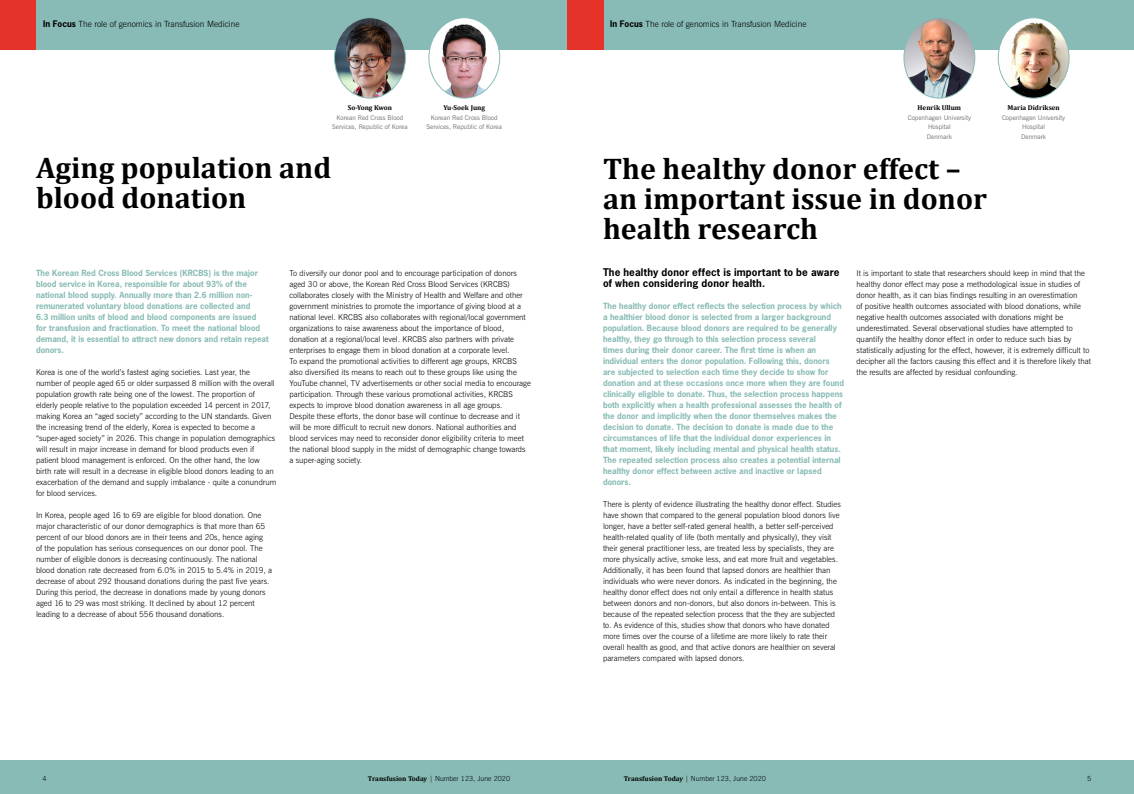
<style>
.page{position:relative;width:1134px;height:794px;background:#fff}
.page>*{position:absolute;margin:0;border:0;box-sizing:border-box;transform-origin:0 0}
.t1{font:700 30px/30px "Cambria";color:#000}
.t2{font:700 10px/11px "News Gothic";letter-spacing:.015em;color:#000}
.t3{font:300 8.5px "News Gothic BT";color:#000}
.t4{font:300 8px/11px "News Gothic BT";letter-spacing:.005em;color:#000}
.t5{font:700 8px/11px "News Gothic";color:#88bbb5}
.t6{font:300 7px "News Gothic BT";color:#000}
.t7{font:700 7px "Cambria";color:#000}
.t8{font:6.5px/9.5px "News Gothic BT";color:#706f6f;text-align:center}
.s1{font-family:"News Gothic";font-weight:700}
.s2{font-family:"Cambria";font-weight:700}
</style>
<div class="page">
<div style="left:0;top:760px;width:567px;height:34px;background:#88bbb5"></div>
<div style="left:567px;top:760px;width:567px;height:34px;background:#88bbb5"></div>
<div style="left:0;top:0;width:567px;height:50px;background:#88bbb5"></div>
<div style="left:567px;top:0;width:567px;height:50px;background:#88bbb5"></div>
<div style="left:0;top:0;width:36px;height:50px;background:#e63329"></div>
<div style="left:567px;top:0;width:36px;height:50px;background:#e63329"></div>
<img style="left:429px;top:19px;width:71px;height:79px">
<div style="left:428px;top:17px;width:72px;height:81px;border:1px solid #88bbb5;border-radius:50%"></div>
<img style="left:334px;top:19px;width:71px;height:79px">
<div style="left:334px;top:17px;width:72px;height:81px;border:1px solid #88bbb5;border-radius:50%"></div>
<img style="left:998px;top:19px;width:71px;height:79px">
<div style="left:998px;top:17px;width:71px;height:81px;border:1px solid #88bbb5;border-radius:50%"></div>
<img style="left:905px;top:19px;width:70px;height:79px">
<div style="left:903px;top:17px;width:72px;height:81px;border:1px solid #88bbb5;border-radius:50%"></div>
<p class="t3" style="left:43px;top:19px;width:198px"><span class="s1">In Focus</span> The role of genomics in Transfusion Medicine</p>
<p class="t3" style="left:610px;top:19px;width:198px"><span class="s1">In Focus</span> The role of genomics in Transfusion Medicine</p>
<p class="t7" style="left:348px;top:103px;width:46px">So-Yong Kwon</p>
<p class="t8" style="left:332px;top:113px;width:77px">Korean Red Cross Blood<br>Services, Republic of Korea</p>
<p class="t7" style="left:443px;top:103px;width:43px">Yu-Soek Jung</p>
<p class="t8" style="left:427px;top:113px;width:77px">Korean Red Cross Blood<br>Services, Republic of Korea</p>
<p class="t7" style="left:917px;top:103px;width:45px">Henrik Ullum</p>
<p class="t8" style="left:908px;top:113px;width:65px">Copenhagen University<br>Hospital<br>Denmark</p>
<p class="t7" style="left:1007px;top:103px;width:54px">Maria Didriksen</p>
<p class="t8" style="left:1002px;top:113px;width:65px">Copenhagen University<br>Hospital<br>Denmark</p>
<h1 class="t1" style="left:36px;top:152px;width:297px">Aging population and blood donation</h1>
<h1 class="t1" style="left:603px;top:153px;width:385px">The healthy donor effect – an important issue in donor health research</h1>
<p class="t5" style="left:36px;top:267px;width:234px">The Korean Red Cross Blood Services (KRCBS) is the major blood service in Korea, responsible for about 93% of the national blood supply. Annually more than 2.6 million non&shy;remunerated voluntary blood donations are collected and<br>6.3 million units of blood and blood components are issued for transfusion and fractionation. To meet the national blood demand, it is essential to attract new donors and retain repeat donors.</p>
<p class="t4" style="left:36px;top:367px;width:242px">Korea is one of the world’s fastest aging societies. Last year, the number of people aged 65 or older surpassed 8 million with the overall population growth rate being one of the lowest. The proportion of elderly people relative to the population exceeded 14 percent in 2017, making Korea an “aged society” according to the UN standards. Given the increasing trend of the elderly, Korea is expected to become a “super-aged society” in 2026. This change in population demographics will result in major increase in demand for blood products even if patient blood management is enforced. On the other hand, the low birth rate will result in a decrease in eligible blood donors leading to an exacerbation of the demand and supply imbalance - quite a conundrum for blood services.</p>
<p class="t4" style="left:36px;top:510px;width:238px">In Korea, people aged 16 to 69 are eligible for blood donation. One major characteristic of our donor demographics is that more than 65 percent of our blood donors are in their teens and 20s, hence aging<br>of the population has serious consequences on our donor pool. The number of eligible donors is decreasing continuously. The national blood donation rate decreased from 6.0% in 2015 to 5.4% in 2019, a decrease of about 292 thousand donations during the past five years.<br>During this period, the decrease in donations made by young donors aged 16 to 29 was most striking. It declined by about 12 percent leading to a decrease of about 556 thousand donations.</p>
<p class="t4" style="left:289px;top:268px;width:243px">To diversify our donor pool and to encourage participation of donors aged 30 or above, the Korean Red Cross Blood Services (KRCBS) collaborates closely with the Ministry of Health and Welfare and other government ministries to promote the importance of giving blood at a national level. KRCBS also collaborates with regional/local government organizations to raise awareness about the importance of blood, donation at a regional/local level. KRCBS also partners with private enterprises to engage them in blood donation at a corporate level.<br>To expand the promotional activities to different age groups, KRCBS also diversified its means to reach out to these groups like using the YouTube channel, TV advertisements or other social media to encourage participation. Through these various promotional activities, KRCBS expects to improve blood donation awareness in all age groups.<br>Despite these efforts, the donor base will continue to decrease and it will be more difficult to recruit new donors. National authorities and blood services may need to reconsider donor eligibility criteria to meet the national blood supply in the midst of demographic change towards a super-aging society.</p>
<p class="t2" style="left:603px;top:267px;width:238px">The healthy donor effect is important to be aware of when considering donor health.</p>
<p class="t4" style="left:856px;top:268px;width:236px">It is important to state that researchers should keep in mind that the healthy donor effect may pose a methodological issue in studies of donor health, as it can bias findings resulting in an overestimation<br>of positive health outcomes associated with blood donations, while negative health outcomes associated with donations might be underestimated. Several observational studies have attempted to quantify the healthy donor effect in order to reduce such bias by statistically adjusting for the effect, however, it is extremely difficult to decipher all the factors causing this effect and it is therefore likely that the results are affected by residual confounding.</p>
<p class="t5" style="left:603px;top:300px;width:243px">The healthy donor effect reflects the selection process by which a healthier blood donor is selected from a larger background population. Because blood donors are required to be generally healthy, they go through to this selection process several<br>times during their donor career. The first time is when an individual enters the donor population. Following this, donors<br>are subjected to selection each time they decide to show for donation and at these occasions once more when they are found clinically eligible to donate. Thus, the selection process happens both explicitly when a health professional assesses the health of the donor and implicitly when the donor themselves makes the decision to donate. The decision to donate is made due to the circumstances of life that the individual donor experiences in that moment, likely including mental and physical health status.<br>The repeated selection process also creates a potential internal healthy donor effect between active and inactive or lapsed donors.</p>
<p class="t4" style="left:603px;top:499px;width:239px">There is plenty of evidence illustrating the healthy donor effect. Studies have shown that compared to the general population blood donors live longer, have a better self-rated general health, a better self-perceived health-related quality of life (both mentally and physically), they visit their general practitioner less, are treated less by specialists, they are more physically active, smoke less, and eat more fruit and vegetables.<br>Additionally, it has been found that lapsed donors are healthier than individuals who were never donors. As indicated in the beginning, the healthy donor effect does not only entail a difference in health status between donors and non-donors, but also donors in-between. This is because of the repeated selection process that the they are subjected to. As evidence of this, studies show that donors who have donated more times over the course of a lifetime are more likely to rate their overall health as good, and that active donors are healthier on several parameters compared with lapsed donors.</p>
<p class="t6" style="left:43px;top:774px;width:6px">4</p>
<p class="t6" style="left:368px;top:774px;width:144px"><span class="s2">Transfusion Today</span> | Number 123, June 2020</p>
<p class="t6" style="left:624px;top:774px;width:144px"><span class="s2">Transfusion Today</span> | Number 123, June 2020</p>
<p class="t6" style="left:1087px;top:774px;width:6px">5</p>
</div>
